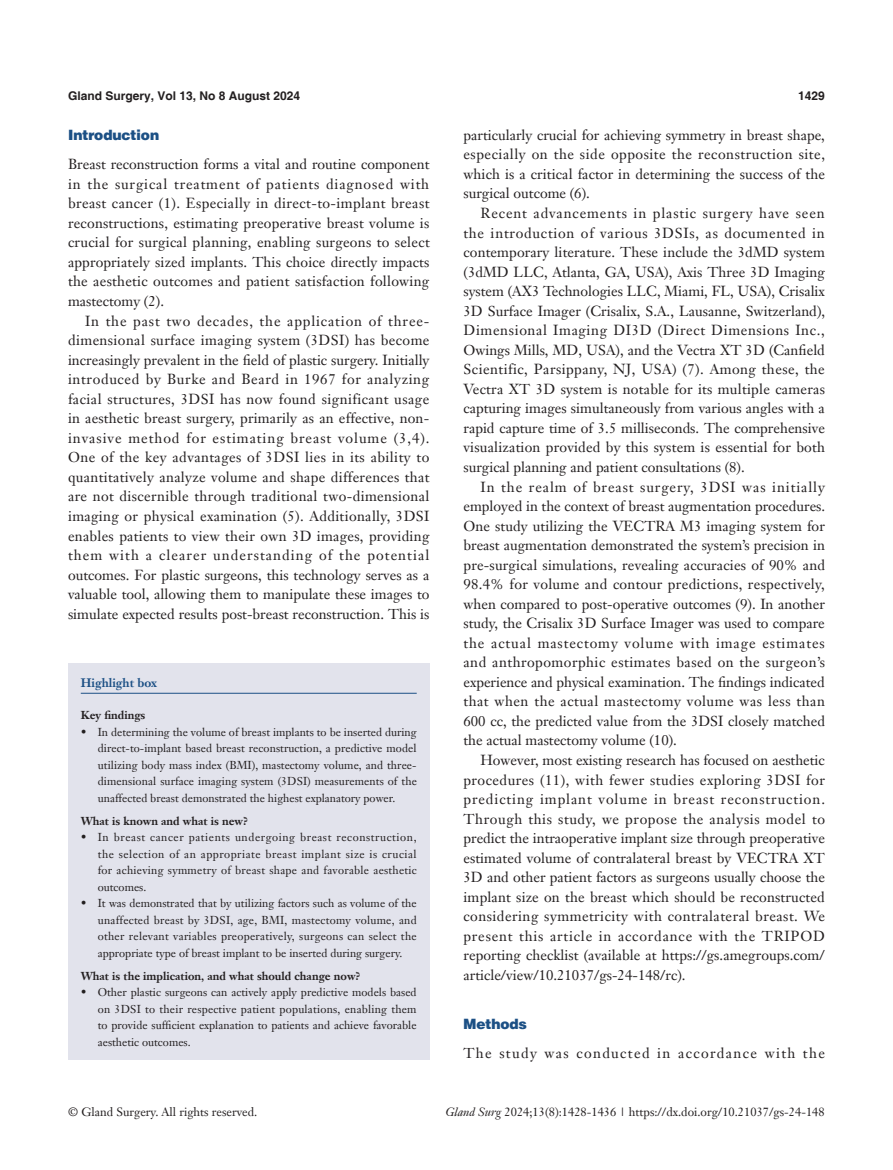
<style>
.page{position:relative;width:893px;height:1170px;background:#fff}
.page>*{position:absolute;margin:0;border:0;box-sizing:border-box;transform-origin:0 0}
._1ji-6_5{font:14.25px/19.5px "Janson Text LT";color:#231f20;text-align:justify}
._1ji-6_5-2{font:14.25px "Janson Text LT";letter-spacing:.095em;color:#231f20}
._1ji-zhengti{font:900 14.25px "Helvetica";color:#1c5085}
._1ji-6_5-3{font:900 14.25px "Helvetica";color:#1c5085}
.t1{font:12px "Janson Text LT";color:#231f20}
.t2{font:700 12px "Helvetica";color:#231f20}
.Cite{font:700 12px "Janson Text LT";color:#1c5085}
.box-zhengwen{font:11.25px/16.5px "Janson Text LT";color:#231f20;text-align:justify}
.box-biaoti-1_5mm{font:700 11.25px "Janson Text LT";color:#231f20}
.box-biaoti{font:700 11.25px "Janson Text LT";color:#231f20}
.s1{font-style:italic}
</style>
<div class="page">
<div style="left:68px;top:663px;width:361px;height:396px;background:#e2e3ec"></div>
<hr style="left:81px;top:692px;width:336px;height:1px;background:#1c5085">
<p class="t2" style="left:68px;top:88px;width:234px">Gland Surgery, Vol 13, No 8 August 2024</p>
<p class="t2" style="left:798px;top:88px;width:28px">1429</p>
<p class="_1ji-zhengti" style="left:68px;top:126px;width:93px">Introduction</p>
<p class="_1ji-6_5" style="left:68px;top:154px;width:363px">Breast reconstruction forms a vital and routine component in the surgical treatment of patients diagnosed with breast cancer (1). Especially in direct-to-implant breast reconstructions, estimating preoperative breast volume is crucial for surgical planning, enabling surgeons to select appropriately sized implants. This choice directly impacts the aesthetic outcomes and patient satisfaction following mastectomy (2).</p>
<p class="_1ji-6_5" style="left:68px;top:311px;width:363px;text-indent:17px">In the past two decades, the application of three&shy;dimensional surface imaging system (3DSI) has become increasingly prevalent in the field of plastic surgery. Initially introduced by Burke and Beard in 1967 for analyzing facial structures, 3DSI has now found significant usage in aesthetic breast surgery, primarily as an effective, non&shy;invasive method for estimating breast volume (3,4).<br>One of the key advantages of 3DSI lies in its ability to quantitatively analyze volume and shape differences that are not discernible through traditional two-dimensional imaging or physical examination (5). Additionally, 3DSI enables patients to view their own 3D images, providing them with a clearer understanding of the potential outcomes. For plastic surgeons, this technology serves as a valuable tool, allowing them to manipulate these images to simulate expected results post-breast reconstruction. This is</p>
<p class="Cite" style="left:81px;top:675px;width:78px">Highlight box</p>
<p class="box-biaoti" style="left:81px;top:708px;width:66px">Key findings</p>
<p class="box-zhengwen" style="left:98px;top:723px;width:321px;text-indent:-17px">• In determining the volume of breast implants to be inserted during direct-to-implant based breast reconstruction, a predictive model utilizing body mass index (BMI), mastectomy volume, and three&shy;dimensional surface imaging system (3DSI) measurements of the unaffected breast demonstrated the highest explanatory power.</p>
<p class="box-biaoti-1_5mm" style="left:81px;top:813px;width:169px">What is known and what is new?</p>
<p class="box-zhengwen" style="left:98px;top:828px;width:321px;text-indent:-17px">• In breast cancer patients undergoing breast reconstruction, the selection of an appropriate breast implant size is crucial for achieving symmetry of breast shape and favorable aesthetic outcomes.</p>
<p class="box-zhengwen" style="left:98px;top:894px;width:320px;text-indent:-17px">• It was demonstrated that by utilizing factors such as volume of the unaffected breast by 3DSI, age, BMI, mastectomy volume, and other relevant variables preoperatively, surgeons can select the appropriate type of breast implant to be inserted during surgery.</p>
<p class="box-biaoti-1_5mm" style="left:81px;top:968px;width:281px">What is the implication, and what should change now?</p>
<p class="box-zhengwen" style="left:98px;top:983px;width:320px;text-indent:-17px">• Other plastic surgeons can actively apply predictive models based on 3DSI to their respective patient populations, enabling them to provide sufficient explanation to patients and achieve favorable aesthetic outcomes.</p>
<p class="_1ji-6_5" style="left:463px;top:125px;width:363px">particularly crucial for achieving symmetry in breast shape, especially on the side opposite the reconstruction site, which is a critical factor in determining the success of the surgical outcome (6).</p>
<p class="_1ji-6_5" style="left:463px;top:203px;width:363px;text-indent:17px">Recent advancements in plastic surgery have seen the introduction of various 3DSIs, as documented in contemporary literature. These include the 3dMD system (3dMD LLC, Atlanta, GA, USA), Axis Three 3D Imaging system (AX3 Technologies LLC, Miami, FL, USA), Crisalix 3D Surface Imager (Crisalix, S.A., Lausanne, Switzerland), Dimensional Imaging DI3D (Direct Dimensions Inc., Owings Mills, MD, USA), and the Vectra XT 3D (Canfield Scientific, Parsippany, NJ, USA) (7). Among these, the Vectra XT 3D system is notable for its multiple cameras capturing images simultaneously from various angles with a rapid capture time of 3.5 milliseconds. The comprehensive visualization provided by this system is essential for both surgical planning and patient consultations (8).</p>
<p class="_1ji-6_5" style="left:463px;top:476px;width:363px;text-indent:17px">In the realm of breast surgery, 3DSI was initially employed in the context of breast augmentation procedures.<br>One study utilizing the VECTRA M3 imaging system for breast augmentation demonstrated the system’s precision in pre-surgical simulations, revealing accuracies of 90% and 98.4% for volume and contour predictions, respectively, when compared to post-operative outcomes (9). In another study, the Crisalix 3D Surface Imager was used to compare the actual mastectomy volume with image estimates and anthropomorphic estimates based on the surgeon’s experience and physical examination. The findings indicated that when the actual mastectomy volume was less than 600 cc, the predicted value from the 3DSI closely matched the actual mastectomy volume (10).</p>
<p class="_1ji-6_5" style="left:463px;top:750px;width:363px;text-indent:17px">However, most existing research has focused on aesthetic procedures (11), with fewer studies exploring 3DSI for predicting implant volume in breast reconstruction.<br>Through this study, we propose the analysis model to predict the intraoperative implant size through preoperative estimated volume of contralateral breast by VECTRA XT 3D and other patient factors as surgeons usually choose the implant size on the breast which should be reconstructed considering symmetricity with contralateral breast. We present this article in accordance with the TRIPOD reporting checklist (available at https://gs.amegroups.com/ article/view/10.21037/gs-24-148/rc).</p>
<p class="_1ji-6_5-3" style="left:463px;top:1014px;width:65px">Methods</p>
<p class="_1ji-6_5-2" style="left:463px;top:1043px;width:363px">The study was conducted in accordance with the</p>
<p class="t1" style="left:68px;top:1104px;width:191px">© Gland Surgery. All rights reserved.</p>
<p class="t1" style="left:445px;top:1104px;width:381px"><span class="s1">Gland Surg</span> 2024;13(8):1428-1436 | https://dx.doi.org/10.21037/gs-24-148</p>
</div>
